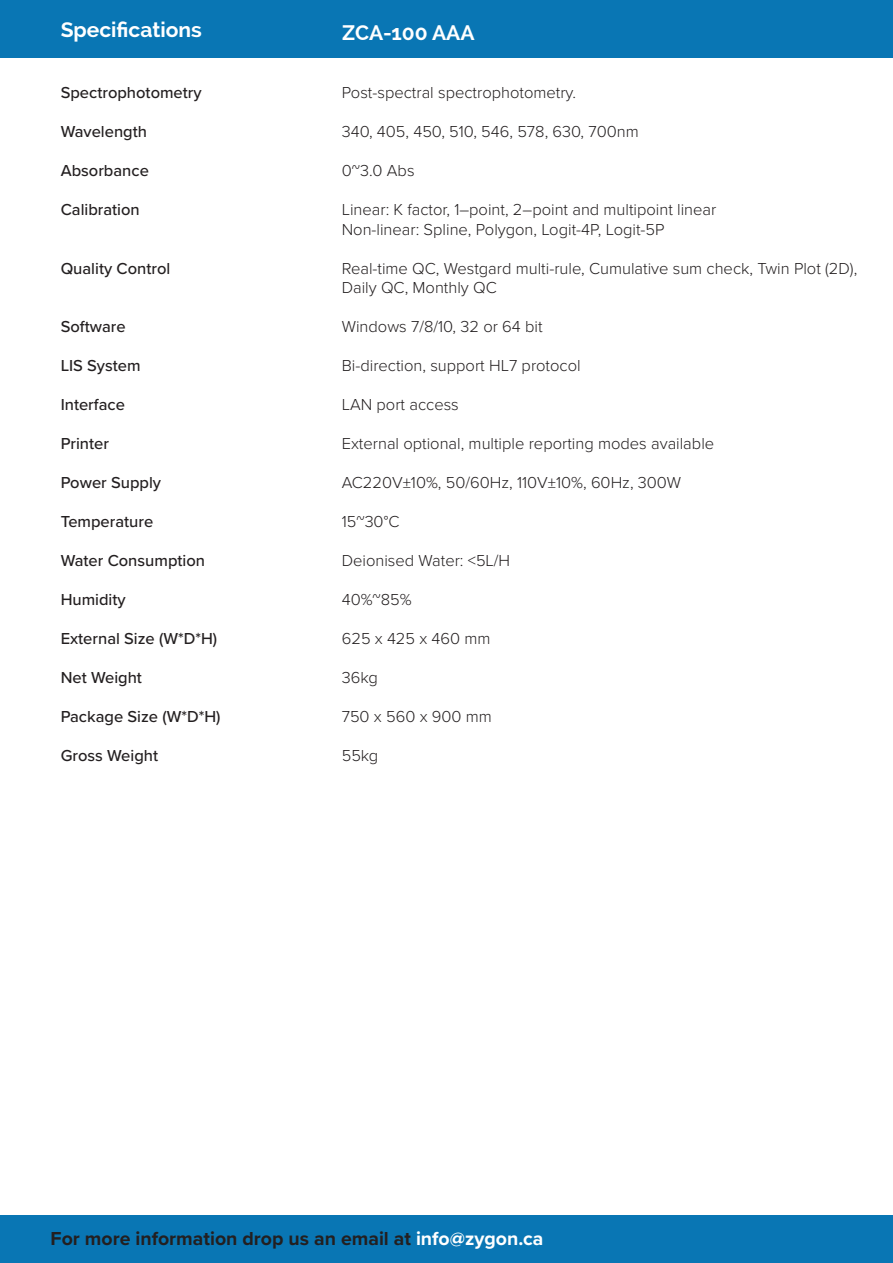
<style>
.page{position:relative;width:893px;height:1263px;background:#fff}
.page>*{position:absolute;margin:0;border:0;box-sizing:border-box;transform-origin:0 0}
.t1{font:700 21px "Raleway";color:#fff}
.t2{font:700 19.5px "Proxima Nova";color:#231f20}
.t3{font:300 16.5px/19.5px "Proxima Nova";color:#231f20}
.t4{font:500 16.5px "Proxima Nova";color:#231f20}
.s1{color:#fff}
</style>
<div class="page">
<div style="left:0;top:1215px;width:893px;height:48px;background:#0976b4"></div>
<div style="left:0;top:0;width:893px;height:58px;background:#0976b4"></div>
<p class="t1" style="left:61px;top:17px;width:143px">Specifications</p>
<p class="t1" style="left:342px;top:21px;width:134px">ZCA-100 AAA</p>
<p class="t4" style="left:61px;top:80px;width:143px">Spectrophotometry</p>
<p class="t4" style="left:61px;top:119px;width:88px">Wavelength</p>
<p class="t4" style="left:61px;top:158px;width:90px">Absorbance</p>
<p class="t4" style="left:61px;top:197px;width:81px">Calibration</p>
<p class="t4" style="left:61px;top:256px;width:111px">Quality Control</p>
<p class="t4" style="left:61px;top:314px;width:66px">Software</p>
<p class="t4" style="left:61px;top:353px;width:81px">LIS System</p>
<p class="t4" style="left:61px;top:392px;width:66px">Interface</p>
<p class="t4" style="left:61px;top:431px;width:50px">Printer</p>
<p class="t4" style="left:61px;top:470px;width:102px">Power Supply</p>
<p class="t4" style="left:61px;top:509px;width:94px">Temperature</p>
<p class="t4" style="left:61px;top:548px;width:146px">Water Consumption</p>
<p class="t4" style="left:61px;top:587px;width:67px">Humidity</p>
<p class="t4" style="left:61px;top:626px;width:158px">External Size (W*D*H)</p>
<p class="t4" style="left:61px;top:665px;width:83px">Net Weight</p>
<p class="t4" style="left:61px;top:704px;width:161px">Package Size (W*D*H)</p>
<p class="t4" style="left:61px;top:743px;width:99px">Gross Weight</p>
<p class="t3" style="left:342px;top:82px;width:236px">Post-spectral spectrophotometry.</p>
<p class="t3" style="left:342px;top:121px;width:298px">340, 405, 450, 510, 546, 578, 630, 700nm</p>
<p class="t3" style="left:342px;top:160px;width:74px">0~3.0 Abs</p>
<p class="t3" style="left:342px;top:199px;width:376px">Linear: K factor, 1–point, 2–point and multipoint linear<br>Non-linear: Spline, Polygon, Logit-4P, Logit-5P</p>
<p class="t3" style="left:342px;top:258px;width:517px">Real-time QC, Westgard multi-rule, Cumulative sum check, Twin Plot (2D),<br>Daily QC, Monthly QC</p>
<p class="t3" style="left:342px;top:316px;width:202px">Windows 7/8/10, 32 or 64 bit</p>
<p class="t3" style="left:342px;top:355px;width:240px">Bi-direction, support HL7 protocol</p>
<p class="t3" style="left:342px;top:394px;width:119px">LAN port access</p>
<p class="t3" style="left:342px;top:433px;width:374px">External optional, multiple reporting modes available</p>
<p class="t3" style="left:342px;top:472px;width:341px">AC220V±10%, 50/60Hz, 110V±10%, 60Hz, 300W</p>
<p class="t3" style="left:342px;top:511px;width:59px">15~30°C</p>
<p class="t3" style="left:342px;top:550px;width:170px">Deionised Water: &lt;5L/H</p>
<p class="t3" style="left:342px;top:589px;width:71px">40%~85%</p>
<p class="t3" style="left:342px;top:628px;width:150px">625 x 425 x 460 mm</p>
<p class="t3" style="left:342px;top:667px;width:37px">36kg</p>
<p class="t3" style="left:342px;top:706px;width:152px">750 x 560 x 900 mm</p>
<p class="t3" style="left:342px;top:745px;width:38px">55kg</p>
<p class="t2" style="left:51px;top:1224px;width:495px">For more information drop us an email at <span class="s1">info@zygon.ca</span></p>
</div>
